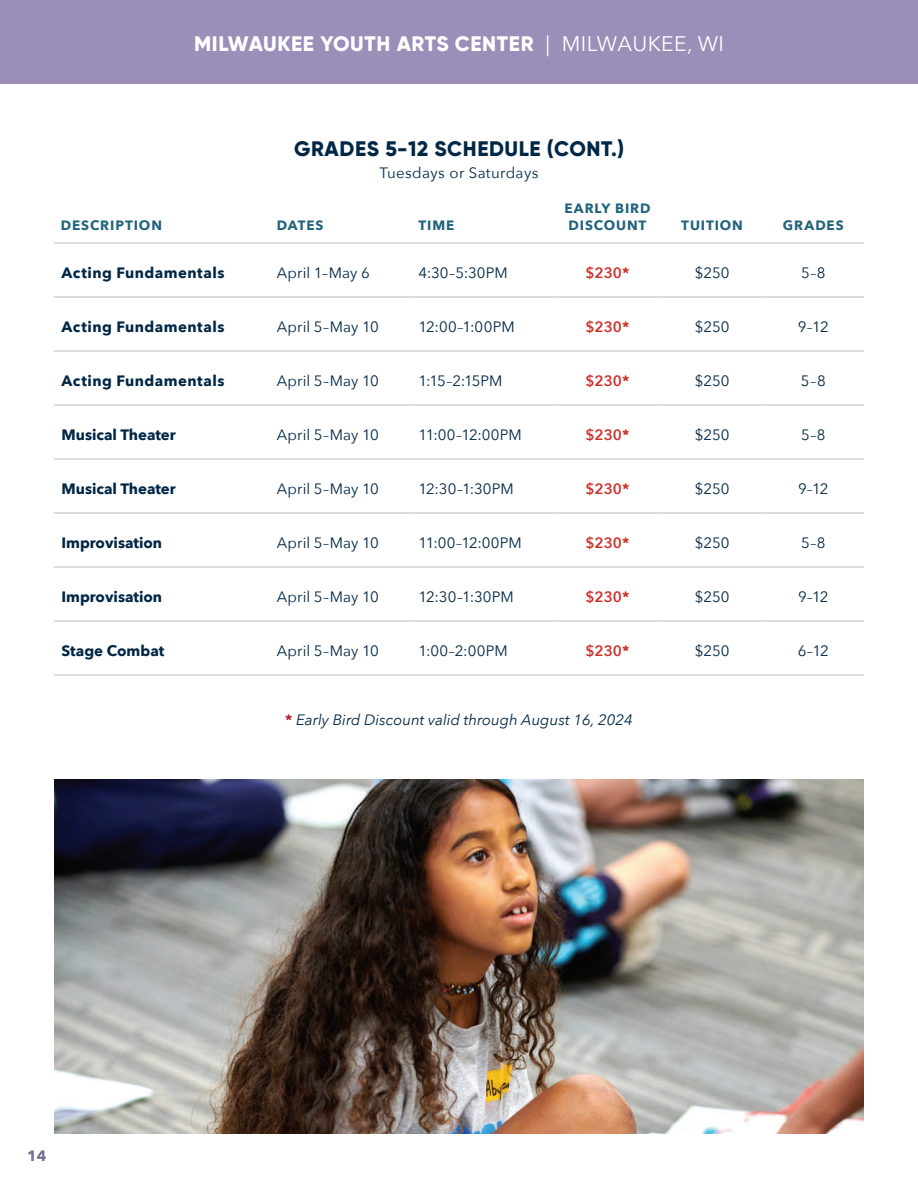
<style>
.page{position:relative;width:918px;height:1188px;background:#fff}
.page>*{position:absolute;margin:0;border:0;box-sizing:border-box;transform-origin:0 0}
.t1{font:800 21px "Gilroy";letter-spacing:.03em;color:#fff}
.t2{font:800 21px "Gilroy";letter-spacing:.03em;color:#002746}
.t3{font:15px "Avenir Next";letter-spacing:.005em;color:#002746}
.t4{font:700 15px "Avenir Next";color:#002746}
.t5{font:700 15px "Avenir Next";letter-spacing:.03em;color:#002746}
.t6{font:italic 15px "Avenir Next";color:#002746}
.t7{font:600 15px "Avenir Next";letter-spacing:.005em;color:#cc3229}
.t8{font:15px "Avenir Next";letter-spacing:.025em;color:#002746}
.t9{font:700 15px "Avenir Next";color:#776d8c}
.t10{font:700 13.5px/16.5px "Avenir Next";letter-spacing:.065em;color:#21637d;text-align:center}
.s1{font-family:"Avenir Next";font-weight:400}
.s2{font-weight:700}
.s3{font-weight:700;font-style:normal;color:#b91f29}
</style>
<div class="page">
<hr style="left:54px;top:242px;width:216px;height:2px;background:#d1d2d4">
<hr style="left:270px;top:242px;width:142px;height:2px;background:#d1d2d4">
<hr style="left:412px;top:242px;width:142px;height:2px;background:#d1d2d4">
<hr style="left:662px;top:242px;width:101px;height:2px;background:#d1d2d4">
<hr style="left:763px;top:242px;width:101px;height:2px;background:#d1d2d4">
<hr style="left:54px;top:296px;width:216px;height:2px;background:#d1d2d4">
<hr style="left:270px;top:296px;width:142px;height:2px;background:#d1d2d4">
<hr style="left:412px;top:296px;width:142px;height:2px;background:#d1d2d4">
<hr style="left:662px;top:296px;width:101px;height:2px;background:#d1d2d4">
<hr style="left:763px;top:296px;width:101px;height:2px;background:#d1d2d4">
<hr style="left:54px;top:350px;width:216px;height:2px;background:#d1d2d4">
<hr style="left:270px;top:350px;width:142px;height:2px;background:#d1d2d4">
<hr style="left:412px;top:350px;width:142px;height:2px;background:#d1d2d4">
<hr style="left:662px;top:350px;width:101px;height:2px;background:#d1d2d4">
<hr style="left:763px;top:350px;width:101px;height:2px;background:#d1d2d4">
<hr style="left:54px;top:404px;width:216px;height:2px;background:#d1d2d4">
<hr style="left:270px;top:404px;width:142px;height:2px;background:#d1d2d4">
<hr style="left:412px;top:404px;width:142px;height:2px;background:#d1d2d4">
<hr style="left:662px;top:404px;width:101px;height:2px;background:#d1d2d4">
<hr style="left:763px;top:404px;width:101px;height:2px;background:#d1d2d4">
<hr style="left:54px;top:458px;width:216px;height:2px;background:#d1d2d4">
<hr style="left:270px;top:458px;width:142px;height:2px;background:#d1d2d4">
<hr style="left:412px;top:458px;width:142px;height:2px;background:#d1d2d4">
<hr style="left:662px;top:458px;width:101px;height:2px;background:#d1d2d4">
<hr style="left:763px;top:458px;width:101px;height:2px;background:#d1d2d4">
<hr style="left:54px;top:512px;width:216px;height:2px;background:#d1d2d4">
<hr style="left:270px;top:512px;width:142px;height:2px;background:#d1d2d4">
<hr style="left:412px;top:512px;width:142px;height:2px;background:#d1d2d4">
<hr style="left:662px;top:512px;width:101px;height:2px;background:#d1d2d4">
<hr style="left:763px;top:512px;width:101px;height:2px;background:#d1d2d4">
<hr style="left:54px;top:566px;width:216px;height:2px;background:#d1d2d4">
<hr style="left:270px;top:566px;width:142px;height:2px;background:#d1d2d4">
<hr style="left:412px;top:566px;width:142px;height:2px;background:#d1d2d4">
<hr style="left:662px;top:566px;width:101px;height:2px;background:#d1d2d4">
<hr style="left:763px;top:566px;width:101px;height:2px;background:#d1d2d4">
<hr style="left:54px;top:620px;width:216px;height:2px;background:#d1d2d4">
<hr style="left:270px;top:620px;width:142px;height:2px;background:#d1d2d4">
<hr style="left:412px;top:620px;width:142px;height:2px;background:#d1d2d4">
<hr style="left:662px;top:620px;width:101px;height:2px;background:#d1d2d4">
<hr style="left:763px;top:620px;width:101px;height:2px;background:#d1d2d4">
<hr style="left:54px;top:674px;width:216px;height:2px;background:#d1d2d4">
<hr style="left:270px;top:674px;width:142px;height:2px;background:#d1d2d4">
<hr style="left:412px;top:674px;width:142px;height:2px;background:#d1d2d4">
<hr style="left:662px;top:674px;width:101px;height:2px;background:#d1d2d4">
<hr style="left:763px;top:674px;width:101px;height:2px;background:#d1d2d4">
<hr style="left:554px;top:242px;width:108px;height:2px;background:#d1d2d4">
<hr style="left:554px;top:296px;width:108px;height:2px;background:#d1d2d4">
<hr style="left:554px;top:350px;width:108px;height:2px;background:#d1d2d4">
<hr style="left:554px;top:404px;width:108px;height:2px;background:#d1d2d4">
<hr style="left:554px;top:458px;width:108px;height:2px;background:#d1d2d4">
<hr style="left:554px;top:512px;width:108px;height:2px;background:#d1d2d4">
<hr style="left:554px;top:566px;width:108px;height:2px;background:#d1d2d4">
<hr style="left:554px;top:620px;width:108px;height:2px;background:#d1d2d4">
<hr style="left:554px;top:674px;width:108px;height:2px;background:#d1d2d4">
<img style="left:54px;top:779px;width:810px;height:355px">
<div style="left:0;top:0;width:918px;height:84px;background:#9b8eb9"></div>
<h1 class="t1" style="left:194px;top:30px;width:531px">MILWAUKEE YOUTH ARTS CENTER <span class="s1">| MILWAUKEE, WI</span></h1>
<h1 class="t2" style="left:294px;top:135px;width:332px">GRADES 5-12 SCHEDULE (CONT.)</h1>
<p class="t8" style="left:380px;top:160px;width:160px">Tuesdays or Saturdays</p>
<p class="t10" style="left:61px;top:216px;width:103px">DESCRIPTION</p>
<p class="t10" style="left:277px;top:216px;width:48px">DATES</p>
<p class="t10" style="left:418px;top:216px;width:37px">TIME</p>
<p class="t10" style="left:564px;top:200px;width:88px">EARLY BIRD<br>DISCOUNT</p>
<p class="t10" style="left:681px;top:216px;width:63px">TUITION</p>
<p class="t10" style="left:783px;top:216px;width:62px">GRADES</p>
<p class="t5" style="left:62px;top:259px;width:164px">Acting Fundamentals</p>
<p class="t3" style="left:277px;top:260px;width:95px">April 1–May 6</p>
<p class="t3" style="left:418px;top:260px;width:91px">4:30–5:30PM</p>
<p class="t7" style="left:585px;top:259px;width:46px">$230<span class="s2">*</span></p>
<p class="t3" style="left:695px;top:260px;width:36px">$250</p>
<p class="t3" style="left:801px;top:260px;width:26px">5–8</p>
<p class="t5" style="left:62px;top:313px;width:164px">Acting Fundamentals</p>
<p class="t3" style="left:277px;top:314px;width:104px">April 5–May 10</p>
<p class="t3" style="left:418px;top:314px;width:98px">12:00–1:00PM</p>
<p class="t7" style="left:585px;top:313px;width:46px">$230<span class="s2">*</span></p>
<p class="t3" style="left:695px;top:314px;width:36px">$250</p>
<p class="t3" style="left:798px;top:314px;width:32px">9–12</p>
<p class="t5" style="left:62px;top:367px;width:164px">Acting Fundamentals</p>
<p class="t3" style="left:277px;top:368px;width:104px">April 5–May 10</p>
<p class="t3" style="left:418px;top:368px;width:85px">1:15–2:15PM</p>
<p class="t7" style="left:585px;top:367px;width:46px">$230<span class="s2">*</span></p>
<p class="t3" style="left:695px;top:368px;width:36px">$250</p>
<p class="t3" style="left:801px;top:368px;width:26px">5–8</p>
<p class="t4" style="left:62px;top:421px;width:116px">Musical Theater</p>
<p class="t3" style="left:277px;top:422px;width:104px">April 5–May 10</p>
<p class="t3" style="left:418px;top:422px;width:105px">11:00–12:00PM</p>
<p class="t7" style="left:585px;top:421px;width:46px">$230<span class="s2">*</span></p>
<p class="t3" style="left:695px;top:422px;width:36px">$250</p>
<p class="t3" style="left:801px;top:422px;width:26px">5–8</p>
<p class="t4" style="left:62px;top:475px;width:116px">Musical Theater</p>
<p class="t3" style="left:277px;top:476px;width:104px">April 5–May 10</p>
<p class="t3" style="left:418px;top:476px;width:97px">12:30–1:30PM</p>
<p class="t7" style="left:585px;top:475px;width:46px">$230<span class="s2">*</span></p>
<p class="t3" style="left:695px;top:476px;width:36px">$250</p>
<p class="t3" style="left:798px;top:476px;width:32px">9–12</p>
<p class="t4" style="left:62px;top:529px;width:102px">Improvisation</p>
<p class="t3" style="left:277px;top:530px;width:104px">April 5–May 10</p>
<p class="t3" style="left:418px;top:530px;width:105px">11:00–12:00PM</p>
<p class="t7" style="left:585px;top:529px;width:46px">$230<span class="s2">*</span></p>
<p class="t3" style="left:695px;top:530px;width:36px">$250</p>
<p class="t3" style="left:801px;top:530px;width:26px">5–8</p>
<p class="t4" style="left:62px;top:583px;width:102px">Improvisation</p>
<p class="t3" style="left:277px;top:584px;width:104px">April 5–May 10</p>
<p class="t3" style="left:418px;top:584px;width:97px">12:30–1:30PM</p>
<p class="t7" style="left:585px;top:583px;width:46px">$230<span class="s2">*</span></p>
<p class="t3" style="left:695px;top:584px;width:36px">$250</p>
<p class="t3" style="left:798px;top:584px;width:32px">9–12</p>
<p class="t4" style="left:62px;top:637px;width:104px">Stage Combat</p>
<p class="t3" style="left:277px;top:638px;width:104px">April 5–May 10</p>
<p class="t3" style="left:418px;top:638px;width:91px">1:00–2:00PM</p>
<p class="t7" style="left:585px;top:637px;width:46px">$230<span class="s2">*</span></p>
<p class="t3" style="left:695px;top:638px;width:36px">$250</p>
<p class="t3" style="left:798px;top:638px;width:32px">6–12</p>
<p class="t6" style="left:285px;top:707px;width:349px"><span class="s3">*</span> Early Bird Discount valid through August 16, 2024</p>
<p class="t9" style="left:27px;top:1143px;width:21px">14</p>
</div>
